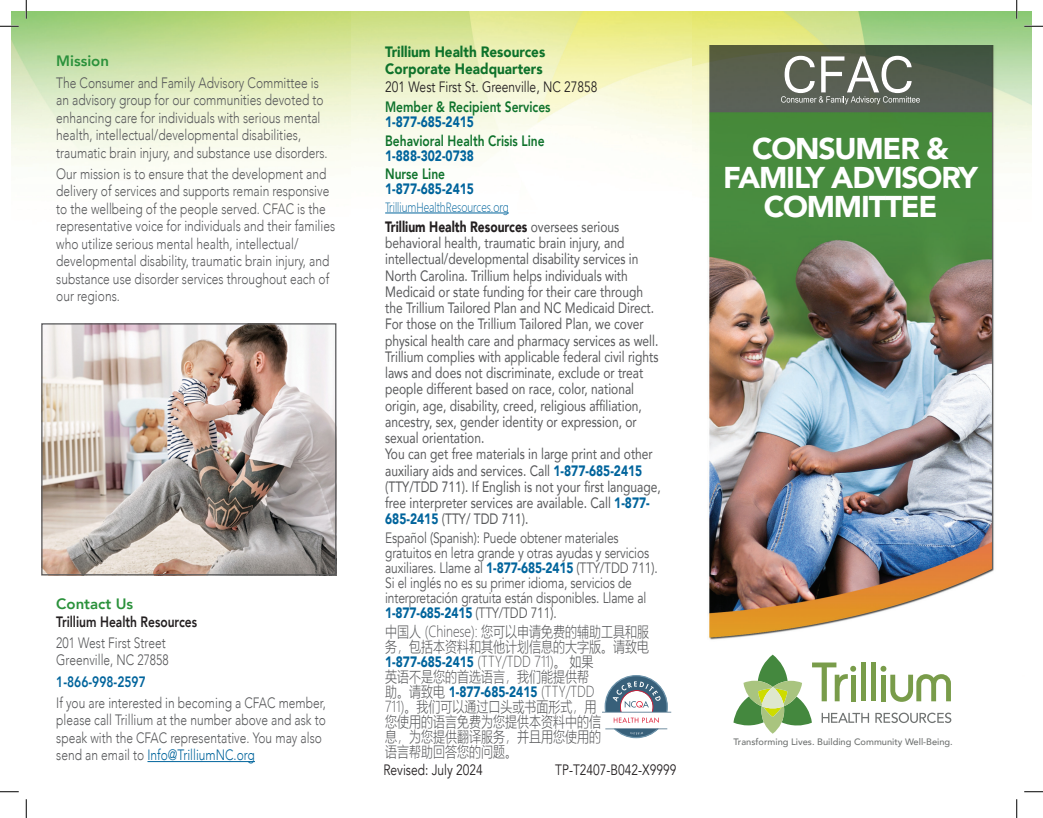
<style>
.page{position:relative;width:1043px;height:818px;background:#fff}
.page>*{position:absolute;margin:0;border:0;box-sizing:border-box;transform-origin:0 0}
.t1{font:900 30px/28.8px "Avenir";letter-spacing:-.04em;color:#fff;text-align:center}
.t2{font:15px/16.2px "Avenir";color:#57585a;scale:.8 1}
.Body_Text_Document__minon{font:300 15px/17.5px "Avenir";color:#57585a;scale:.8 1}
.t3{font:15px/15px "Avenir";letter-spacing:-.01em;color:#57585a;scale:.8 1}
.t4{font:15px/15px "Microsoft Ya Hei UI Light";color:#57585a;scale:.8 1}
.t5{font:800 15px/15px "Avenir";color:#0e722b;scale:.8 1}
.t6{font:900 15px/17.5px "Avenir";color:#0e722b;scale:.9 1}
.Brochure_mkt_Code{font:15px "Avenir";color:#231f20;scale:.8 1}
.Section_Header__Toc_Header___1{font:800 15px/17.5px "Avenir";color:#231f20;scale:.8 1}
.t7{font:900 15px/15px "Avenir";color:#00649c;scale:.8 1}
.Body_Text_Document__minon-2{font:800 15px "Avenir";color:#00649c;scale:.8 1}
.Section_Header__Toc_Header___1-2{font:800 15px "Avenir";color:#2a913b}
.t8{font:12.5px "Microsoft Ya Hei UI Light";color:#00649c;scale:.8 1}
.t9{font:500 9.25px "Avenir";color:#707372}
.s1{color:#2a913b}
.s2{color:#00649c}
.s3{font-weight:900;font-size:17.5px;color:#fff}
.s4{font-weight:400;color:#231f20}
.s5{font-weight:900;color:#00649c}
.s6{font-weight:800;color:#0e722b}
.s7{font-weight:900;color:#231f20}
.s8{font-family:"Avenir";font-weight:900;color:#00649c}
</style>
<div class="page">
<img style="left:11px;top:11px;width:1020px;height:791px">
<svg style="left:875px;top:712px;width:76px;height:11px"></svg>
<div style="left:871px;top:662px;width:5px;height:39px;background:#799c4a"></div>
<svg style="left:880px;top:665px;width:71px;height:36px"></svg>
<svg style="left:733px;top:654px;width:136px;height:79px"></svg>
<img style="left:700px;top:46px;width:300px;height:600px">
<svg style="left:781px;top:56px;width:138px;height:48px"></svg>
<img style="left:351px;top:12px;width:340px;height:781px">
<hr style="left:385px;top:212px;width:124px;height:1px;background:#00649c">
<hr style="left:605px;top:728px;width:62px;height:1px;background:#38607a">
<hr style="left:602px;top:711px;width:69px;height:1px;background:#38607a">
<svg style="left:604px;top:675px;width:64px;height:47px"></svg>
<svg style="left:613px;top:728px;width:45px;height:10px"></svg>
<hr style="left:147px;top:761px;width:108px;height:1px;background:#00649c">
<img style="left:43px;top:325px;width:291px;height:248px">
<div style="left:41px;top:323px;width:295px;height:252px;border:1px solid #57585a"></div>
<svg style="left:0;top:25px;width:19px;height:2px"></svg>
<svg style="left:1024px;top:25px;width:18px;height:2px"></svg>
<svg style="left:0;top:790px;width:19px;height:2px"></svg>
<svg style="left:1024px;top:790px;width:18px;height:2px"></svg>
<svg style="left:25px;top:0;width:2px;height:19px"></svg>
<svg style="left:25px;top:799px;width:2px;height:19px"></svg>
<svg style="left:1015px;top:0;width:2px;height:19px"></svg>
<svg style="left:1015px;top:799px;width:2px;height:19px"></svg>
<p class="Section_Header__Toc_Header___1-2" style="left:56px;top:49px;width:54px">Mission</p>
<p class="Body_Text_Document__minon" style="left:56px;top:74px;width:341px">The Consumer and Family Advisory Committee is an advisory group for our communities devoted to enhancing care for individuals with serious mental health, intellectual/developmental disabilities, traumatic brain injury, and substance use disorders.</p>
<p class="Body_Text_Document__minon" style="left:56px;top:165px;width:350px">Our mission is to ensure that the development and delivery of services and supports remain responsive to the wellbeing of the people served. CFAC is the representative voice for individuals and their families who utilize serious mental health, intellectual/ developmental disability, traumatic brain injury, and substance use disorder services throughout each of our regions.</p>
<p class="Section_Header__Toc_Header___1" style="left:56px;top:595px;width:177px"><span class="s1">Contact Us<br></span>Trillium Health Resources</p>
<p class="Body_Text_Document__minon" style="left:56px;top:634px;width:142px">201 West First Street<br>Greenville, NC 27858</p>
<p class="Body_Text_Document__minon-2" style="left:56px;top:669px;width:113px">1-866-998-2597</p>
<p class="Body_Text_Document__minon" style="left:56px;top:694px;width:338px">If you are interested in becoming a CFAC member, please call Trillium at the number above and ask to speak with the CFAC representative. You may also send an email to <span class="s2">Info@TrilliumNC.org</span> <span class="s3">ENSU</span></p>
<p class="t6" style="left:385px;top:42px;width:237px">Trillium Health Resources<br>Corporate Headquarters<br><span class="s4">201 West First St. Greenville, NC 27858</span></p>
<p class="t5" style="left:385px;top:99px;width:208px">Member &amp; Recipient Services<br><span class="s5">1-877-685-2415</span></p>
<p class="t5" style="left:385px;top:133px;width:201px">Behavioral Health Crisis Line<br><span class="s5">1-888-302-0738</span></p>
<p class="t7" style="left:385px;top:166px;width:113px"><span class="s6">Nurse Line<br></span>1-877-685-2415</p>
<p class="t8" style="left:385px;top:199px;width:156px">TrilliumHealthResources.org</p>
<p class="t2" style="left:385px;top:218px;width:346px"><span class="s7">Trillium Health Resources</span> oversees serious behavioral health, traumatic brain injury, and intellectual/developmental disability services in North Carolina. Trillium helps individuals with Medicaid or state funding for their care through the Trillium Tailored Plan and NC Medicaid Direct.<br>For those on the Trillium Tailored Plan, we cover physical health care and pharmacy services as well.<br>Trillium complies with applicable federal civil rights laws and does not discriminate, exclude or treat people different based on race, color, national origin, age, disability, creed, religious affiliation, ancestry, sex, gender identity or expression, or sexual orientation.<br>You can get free materials in large print and other auxiliary aids and services. Call <span class="s5">1-877-685-2415 </span>(TTY/TDD 711). If English is not your first language, free interpreter services are available. Call <span class="s5">1-877- 685-2415</span> (TTY/ TDD 711).</p>
<p class="t3" style="left:385px;top:531px;width:342px">Español (Spanish): Puede obtener materiales gratuitos en letra grande y otras ayudas y servicios auxiliares. Llame al <span class="s5">1-877-685-2415</span> (TTY/TDD 711).<br>Si el inglés no es su primer idioma, servicios de interpretación gratuita están disponibles. Llame al <span class="s5">1-877-685-2415</span> (TTY/TDD 711).</p>
<p class="t4" style="left:385px;top:623px;width:332px">中国人 (Chinese): 您可以申请免费的辅助工具和服务，包括本资料和其他计划信息的大字版。请致电<br><span class="s8">1-877-685-2415</span> (TTY/TDD 711)。 如果<br>英语不是您的首选语言，我们能提供帮<br>助。请致电 <span class="s8">1-877-685-2415</span> (TTY/TDD<br>711)。我们可以通过口头或书面形式，用<br>您使用的语言免费为您提供本资料中的信<br>息，为您提供翻译服务，并且用您使用的<br>语言帮助回答您的问题。</p>
<p class="Brochure_mkt_Code" style="left:383px;top:760px;width:126px">Revised: July 2024</p>
<p class="Brochure_mkt_Code" style="left:555px;top:760px;width:153px">TP-T2407-B042-X9999</p>
<p class="t1" style="left:752px;top:133px;width:198px">CONSUMER &amp;</p>
<p class="t1" style="left:723px;top:162px;width:256px">FAMILY ADVISORY<br>COMMITTEE</p>
<p class="t9" style="left:733px;top:733px;width:221px">Transforming Lives. Building Community Well-Being.</p>
</div>
